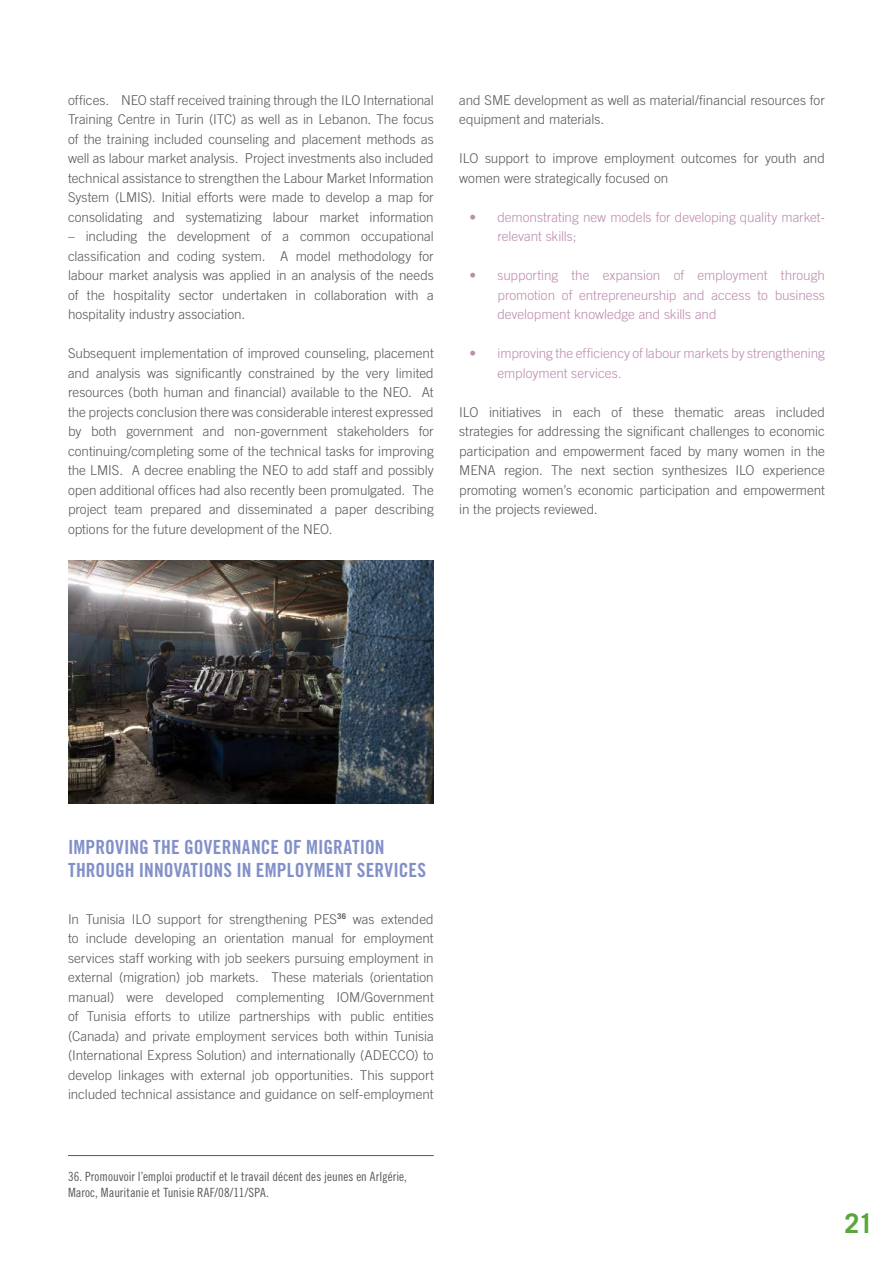
<style>
.page{position:relative;width:893px;height:1263px;background:#fff}
.page>*{position:absolute;margin:0;border:0;box-sizing:border-box;transform-origin:0 0}
.t1{font:700 27px "Trade Gothic LT Std";color:#59a63c}
.t2{font:19.5px/22.5px "Trade Gothic LT Std Bd Cn 20";letter-spacing:.005em;color:#8290c8}
.t3{font:300 13.5px/19.5px "Trade Gothic LT Std";color:#57585a;text-align:justify}
.t4{font:300 13.5px/19.5px "Trade Gothic LT Std";letter-spacing:-.005em;color:#bc8cad}
.t5{font:12.75px/16.5px "Trade Gothic LT Std Cn 18";color:#57585a}
</style>
<div class="page">
<img style="left:68px;top:560px;width:366px;height:244px">
<hr style="left:68px;top:1155px;width:366px;height:1px;background:#57585a">
<p class="t3" style="left:68px;top:90px;width:367px">offices. NEO staff received training through the ILO International Training Centre in Turin (ITC) as well as in Lebanon. The focus of the training included counseling and placement methods as well as labour market analysis. Project investments also included technical assistance to strengthen the Labour Market Information System (LMIS). Initial efforts were made to develop a map for consolidating and systematizing labour market information</p>
<p class="t3" style="left:68px;top:226px;width:367px">– including the development of a common occupational classification and coding system. A model methodology for labour market analysis was applied in an analysis of the needs of the hospitality sector undertaken in collaboration with a hospitality industry association.</p>
<p class="t3" style="left:68px;top:343px;width:367px">Subsequent implementation of improved counseling, placement and analysis was significantly constrained by the very limited resources (both human and financial) available to the NEO. At the projects conclusion there was considerable interest expressed by both government and non-government stakeholders for continuing/completing some of the technical tasks for improving the LMIS. A decree enabling the NEO to add staff and possibly open additional offices had also recently been promulgated. The project team prepared and disseminated a paper describing options for the future development of the NEO.</p>
<p class="t3" style="left:459px;top:90px;width:367px">and SME development as well as material/financial resources for equipment and materials.</p>
<p class="t3" style="left:459px;top:148px;width:367px">ILO support to improve employment outcomes for youth and women were strategically focused on</p>
<p class="t4" style="left:497px;top:207px;width:329px;text-indent:-28px">• demonstrating new models for developing quality market&shy;relevant skills;</p>
<p class="t4" style="left:497px;top:265px;width:329px;text-align:justify;text-indent:-28px">• supporting the expansion of employment through promotion of entrepreneurship and access to business development knowledge and skills and</p>
<p class="t4" style="left:497px;top:343px;width:329px;text-indent:-28px">• improving the efficiency of labour markets by strengthening employment services.</p>
<p class="t3" style="left:459px;top:402px;width:367px">ILO initiatives in each of these thematic areas included strategies for addressing the significant challenges to economic participation and empowerment faced by many women in the MENA region. The next section synthesizes ILO experience promoting women’s economic participation and empowerment in the projects reviewed.</p>
<h2 class="t2" style="left:68px;top:836px;width:360px">IMPROVING THE GOVERNANCE OF MIGRATION<br>THROUGH INNOVATIONS IN EMPLOYMENT SERVICES</h2>
<p class="t3" style="left:68px;top:909px;width:367px">In Tunisia ILO support for strengthening PES<sup>36</sup> was extended to include developing an orientation manual for employment services staff working with job seekers pursuing employment in external (migration) job markets. These materials (orientation manual) were developed complementing IOM/Government of Tunisia efforts to utilize partnerships with public entities (Canada) and private employment services both within Tunisia (International Express Solution) and internationally (ADECCO) to develop linkages with external job opportunities. This support included technical assistance and guidance on self-employment</p>
<p class="t5" style="left:68px;top:1168px;width:341px">36. Promouvoir l’emploi productif et le travail décent des jeunes en Arlgérie,<br>Maroc, Mauritanie et Tunisie RAF/08/11/SPA.</p>
<h1 class="t1" style="left:844px;top:1207px;width:30px">21</h1>
</div>
